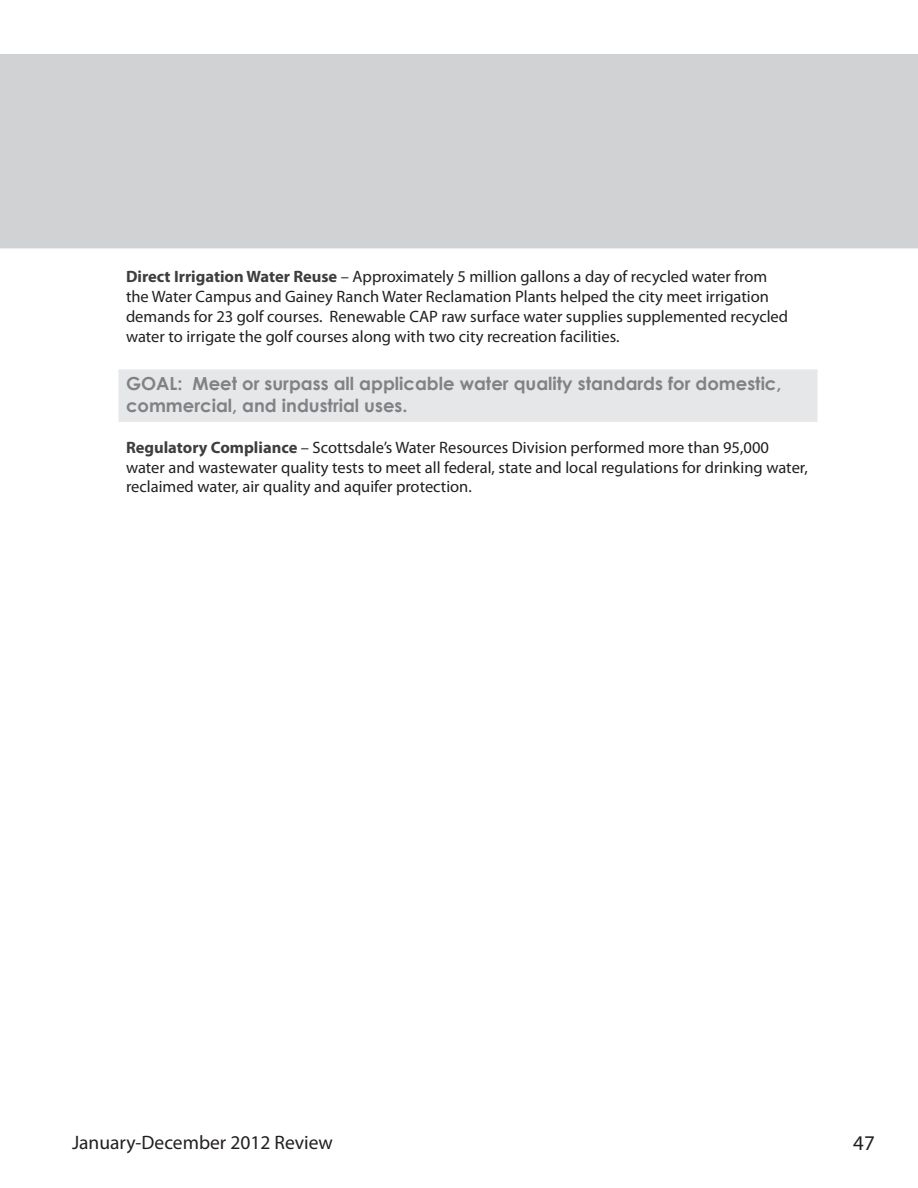
<style>
.page{position:relative;width:918px;height:1188px;background:#fff}
.page>*{position:absolute;margin:0;border:0;box-sizing:border-box;transform-origin:0 0}
.t1{font:21px "Myriad Pro";color:#231f20}
.t2{font:19.5px "Myriad Pro";color:#231f20}
.t3{font:700 18px/21.6px "Century Gothic";color:#808285}
.t4{font:16.5px/19.8px "Myriad Pro";color:#231f20}
.s1{font-weight:700;color:#3e3e3f}
</style>
<div class="page">
<div style="left:0;top:54px;width:918px;height:194px;background:#d1d2d4"></div>
<div style="left:118px;top:369px;width:700px;height:53px;background:#e6e7e9"></div>
<p class="t4" style="left:126px;top:267px;width:664px"><span class="s1">Direct Irrigation Water Reuse</span> – Approximately 5 million gallons a day of recycled water from the Water Campus and Gainey Ranch Water Reclamation Plants helped the city meet irrigation demands for 23 golf courses. Renewable CAP raw surface water supplies supplemented recycled water to irrigate the golf courses along with two city recreation facilities.</p>
<p class="t3" style="left:126px;top:372px;width:657px">GOAL: Meet or surpass all applicable water quality standards for domestic, commercial, and industrial uses.</p>
<p class="t4" style="left:126px;top:437px;width:683px"><span class="s1">Regulatory Compliance</span> – Scottsdale’s Water Resources Division performed more than 95,000 water and wastewater quality tests to meet all federal, state and local regulations for drinking water, reclaimed water, air quality and aquifer protection.</p>
<p class="t2" style="left:72px;top:1130px;width:262px">January-December 2012 Review</p>
<p class="t1" style="left:853px;top:1130px;width:23px">47</p>
</div>
